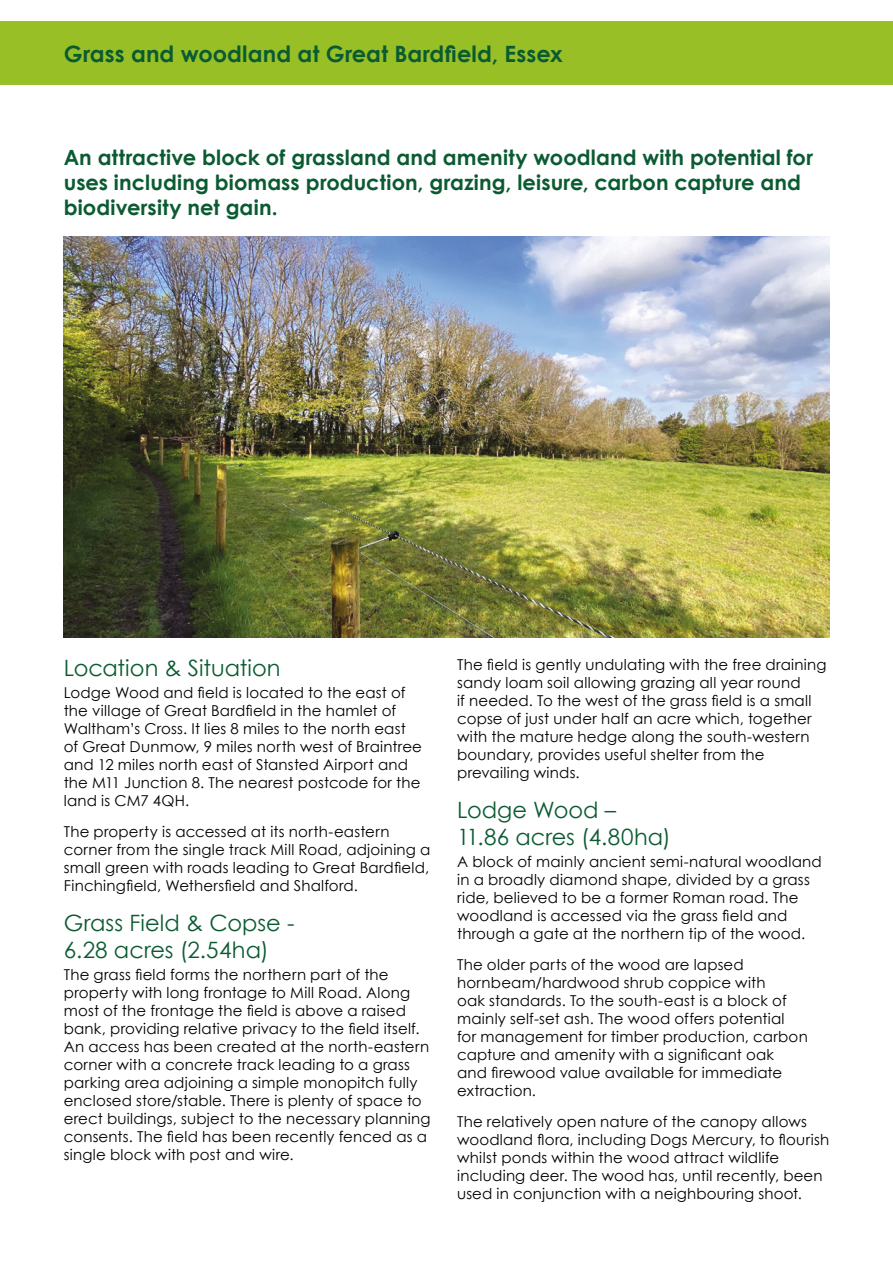
<style>
.page{position:relative;width:893px;height:1263px;background:#fff}
.page>*{position:absolute;margin:0;border:0;box-sizing:border-box;transform-origin:0 0}
.t1{font:22.5px/27px "Century Gothic";color:#0b5b32}
.t2{font:700 22.5px "Century Gothic";letter-spacing:.005em;color:#0b5b32}
.t3{font:700 21px/25.2px "Century Gothic";letter-spacing:.005em;color:#0b5b32}
.t4{font:15px/18px "Century Gothic";letter-spacing:.01em;color:#000}
</style>
<div class="page">
<div style="left:0;top:21px;width:893px;height:64px;background:#98c026"></div>
<img style="left:64px;top:236px;width:765px;height:402px">
<h1 class="t2" style="left:64px;top:36px;width:501px">Grass and woodland at Great Bardfield, Essex</h1>
<h2 class="t3" style="left:64px;top:143px;width:751px">An attractive block of grassland and amenity woodland with potential for uses including biomass production, grazing, leisure, carbon capture and biodiversity net gain.</h2>
<h1 class="t1" style="left:64px;top:654px;width:218px">Location &amp; Situation</h1>
<p class="t4" style="left:64px;top:684px;width:360px">Lodge Wood and field is located to the east of the village of Great Bardfield in the hamlet of Waltham’s Cross. It lies 8 miles to the north east of Great Dunmow, 9 miles north west of Braintree and 12 miles north east of Stansted Airport and the M11 Junction 8. The nearest postcode for the land is CM7 4QH.</p>
<p class="t4" style="left:64px;top:822px;width:368px">The property is accessed at its north-eastern corner from the single track Mill Road, adjoining a small green with roads leading to Great Bardfield, Finchingfield, Wethersfield and Shalford.</p>
<h1 class="t1" style="left:64px;top:909px;width:232px">Grass Field &amp; Copse -<br>6.28 acres (2.54ha)</h1>
<p class="t4" style="left:64px;top:965px;width:368px">The grass field forms the northern part of the property with long frontage to Mill Road. Along most of the frontage the field is above a raised bank, providing relative privacy to the field itself.<br>An access has been created at the north-eastern corner with a concrete track leading to a grass parking area adjoining a simple monopitch fully enclosed store/stable. There is plenty of space to erect buildings, subject to the necessary planning consents. The field has been recently fenced as a single block with post and wire.</p>
<p class="t4" style="left:457px;top:656px;width:371px">The field is gently undulating with the free draining sandy loam soil allowing grazing all year round<br>if needed. To the west of the grass field is a small copse of just under half an acre which, together with the mature hedge along the south-western boundary, provides useful shelter from the prevailing winds.</p>
<h1 class="t1" style="left:457px;top:796px;width:215px">Lodge Wood –<br>11.86 acres (4.80ha)</h1>
<p class="t4" style="left:457px;top:853px;width:366px">A block of mainly ancient semi-natural woodland in a broadly diamond shape, divided by a grass ride, believed to be a former Roman road. The woodland is accessed via the grass field and through a gate at the northern tip of the wood.</p>
<p class="t4" style="left:457px;top:955px;width:352px">The older parts of the wood are lapsed hornbeam/hardwood shrub coppice with<br>oak standards. To the south-east is a block of mainly self-set ash. The wood offers potential<br>for management for timber production, carbon capture and amenity with a significant oak and firewood value available for immediate extraction.</p>
<p class="t4" style="left:457px;top:1112px;width:374px">The relatively open nature of the canopy allows woodland flora, including Dogs Mercury, to flourish whilst ponds within the wood attract wildlife including deer. The wood has, until recently, been used in conjunction with a neighbouring shoot.</p>
</div>
